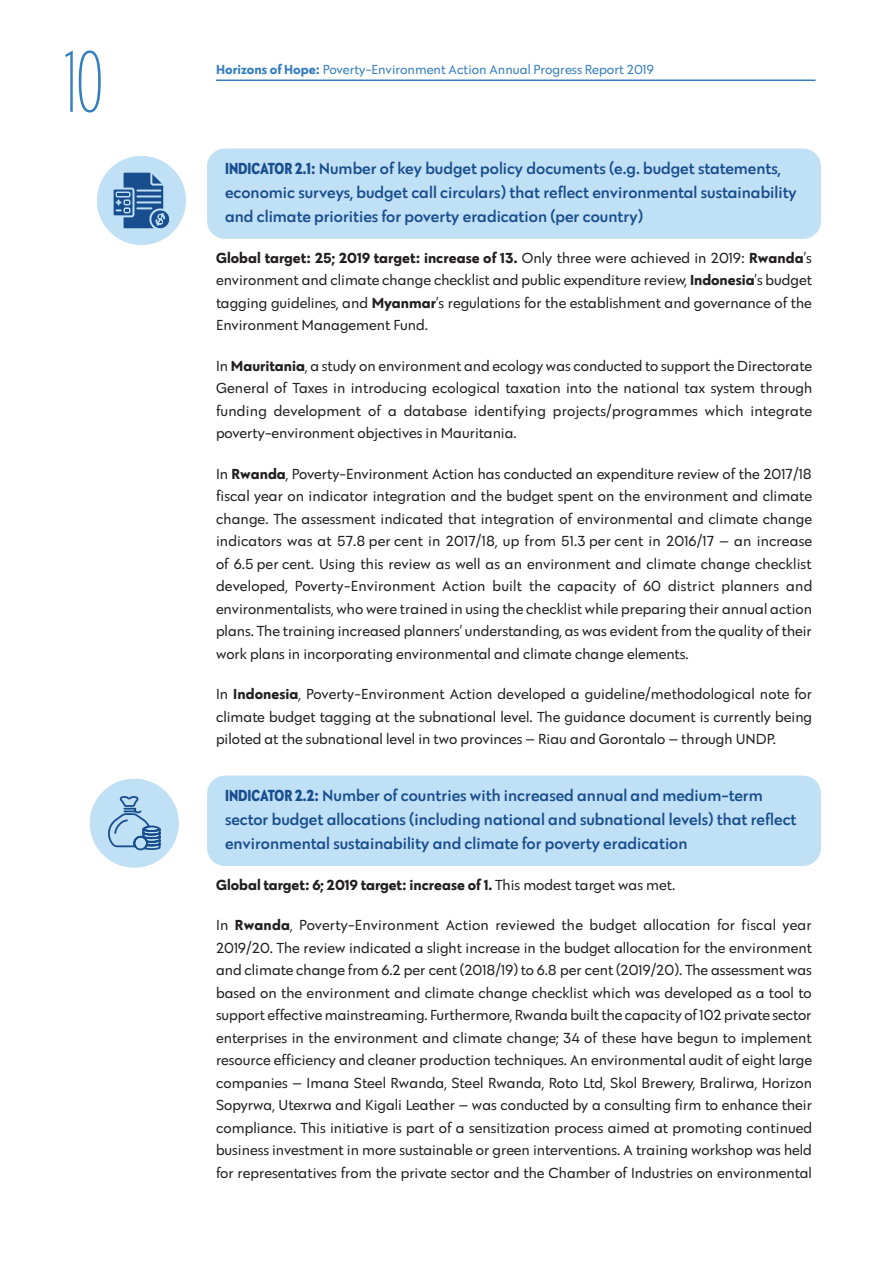
<style>
.page{position:relative;width:893px;height:1263px;background:#fff}
.page>*{position:absolute;margin:0;border:0;box-sizing:border-box;transform-origin:0 0}
.t1{font:100 condensed 90px "Galatea";color:#357ebf}
.t2{font:500 16.5px/24px "Galatea";color:#194e8e}
.t3{font:15px/22.5px "Galatea";color:#231f20;text-align:justify}
.t4{font:700 15px "Galatea";color:#231f20}
.t5{font:13.5px "Galatea";color:#357ebf}
.s1{font-weight:700}
.s2{font-weight:700;font-stretch:condensed}
.s3{font-weight:400}
</style>
<div class="page">
<hr style="left:216px;top:80px;width:600px;height:1px;background:#357ebf">
<div style="left:207px;top:149px;width:614px;height:90px;background:#c0e0f5;border-radius:18px"></div>
<div style="left:207px;top:776px;width:614px;height:90px;background:#c0e0f5;border-radius:18px"></div>
<div style="left:97px;top:156px;width:88px;height:88px;background:#c0e0f5;border-radius:50%"></div>
<svg style="left:114px;top:173px;width:55px;height:56px"></svg>
<div style="left:90px;top:779px;width:88px;height:88px;background:#c0e0f5;border-radius:50%"></div>
<svg style="left:108px;top:796px;width:53px;height:55px"></svg>
<h1 class="t1" style="left:65px;top:24px;width:40px">10</h1>
<p class="t5" style="left:216px;top:60px;width:439px"><span class="s1">Horizons of Hope:</span> Poverty-Environment Action Annual Progress Report 2019</p>
<p class="t2" style="left:225px;top:156px;width:573px"><span class="s2">INDICATOR 2.1:</span> Number of key budget policy documents (e.g. budget statements, economic surveys, budget call circulars) that reflect environmental sustainability and climate priorities for poverty eradication (per country)</p>
<p class="t3" style="left:216px;top:246px;width:597px"><span class="s1">Global target: 25; 2019 target: increase of 13.</span> Only three were achieved in 2019: <span class="s1">Rwanda</span>’s environment and climate change checklist and public expenditure review, <span class="s1">Indonesia</span>’s budget tagging guidelines, and <span class="s1">Myanmar</span>’s regulations for the establishment and governance of the Environment Management Fund.</p>
<p class="t3" style="left:216px;top:354px;width:598px">In <span class="s1">Mauritania</span>, a study on environment and ecology was conducted to support the Directorate General of Taxes in introducing ecological taxation into the national tax system through funding development of a database identifying projects/programmes which integrate poverty-environment objectives in Mauritania.</p>
<p class="t3" style="left:216px;top:462px;width:598px">In <span class="s1">Rwanda</span>, Poverty-Environment Action has conducted an expenditure review of the 2017/18 fiscal year on indicator integration and the budget spent on the environment and climate change. The assessment indicated that integration of environmental and climate change indicators was at 57.8 per cent in 2017/18, up from 51.3 per cent in 2016/17 — an increase of 6.5 per cent. Using this review as well as an environment and climate change checklist developed, Poverty-Environment Action built the capacity of 60 district planners and environmentalists, who were trained in using the checklist while preparing their annual action plans. The training increased planners’ understanding, as was evident from the quality of their work plans in incorporating environmental and climate change elements.</p>
<p class="t3" style="left:216px;top:683px;width:598px">In <span class="s1">Indonesia</span>, Poverty-Environment Action developed a guideline/methodological note for climate budget tagging at the subnational level. The guidance document is currently being piloted at the subnational level in two provinces — Riau and Gorontalo — through UNDP.</p>
<p class="t2" style="left:225px;top:783px;width:573px"><span class="s2">INDICATOR 2.2:</span> Number of countries with increased annual and medium-term sector budget allocations (including national and subnational levels) that reflect environmental sustainability and climate for poverty eradication</p>
<p class="t4" style="left:216px;top:875px;width:461px">Global target: 6; 2019 target: increase of 1. <span class="s3">This modest target was met.</span></p>
<p class="t3" style="left:216px;top:914px;width:598px">In <span class="s1">Rwanda</span>, Poverty-Environment Action reviewed the budget allocation for fiscal year 2019/20. The review indicated a slight increase in the budget allocation for the environment and climate change from 6.2 per cent (2018/19) to 6.8 per cent (2019/20). The assessment was based on the environment and climate change checklist which was developed as a tool to support effective mainstreaming. Furthermore, Rwanda built the capacity of 102 private sector enterprises in the environment and climate change; 34 of these have begun to implement resource efficiency and cleaner production techniques. An environmental audit of eight large companies — Imana Steel Rwanda, Steel Rwanda, Roto Ltd, Skol Brewery, Bralirwa, Horizon Sopyrwa, Utexrwa and Kigali Leather — was conducted by a consulting firm to enhance their compliance. This initiative is part of a sensitization process aimed at promoting continued business investment in more sustainable or green interventions. A training workshop was held for representatives from the private sector and the Chamber of Industries on environmental</p>
</div>
